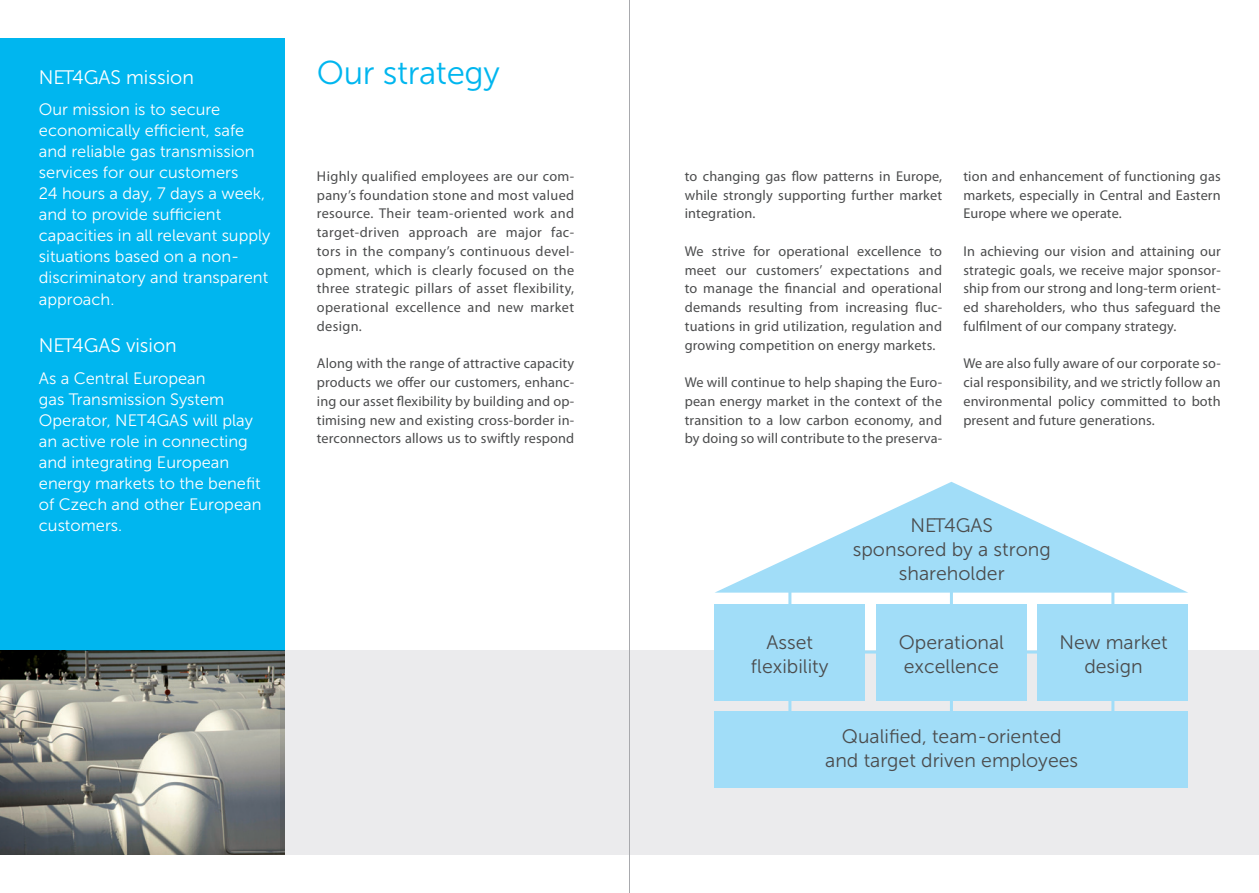
<style>
.page{position:relative;width:1259px;height:893px;background:#fff}
.page>*{position:absolute;margin:0;border:0;box-sizing:border-box;transform-origin:0 0}
.t1{font:33px "Museo Sans 300";letter-spacing:-.01em;color:#00b6ef}
.t2{font:19.5px/24px "Museo Sans 300";color:#4b4c4d;text-align:center}
.t3{font:19.5px "Museo Sans 300";letter-spacing:-.005em;color:#fff}
.t4{font:16.5px/21px "Museo Sans 300";color:#fff}
.t5{font:14.25px/18.8px "Myriad Pro";letter-spacing:.01em;color:#4b4c4d;text-align:justify}
</style>
<div class="page">
<div style="left:281px;top:651px;width:978px;height:204px;background:#ebebed"></div>
<div style="left:0;top:38px;width:285px;height:613px;background:#00b6ef"></div>
<img style="left:0;top:651px;width:285px;height:204px">
<div style="left:714px;top:604px;width:151px;height:96px;background:#a1ddf8"></div>
<div style="left:876px;top:604px;width:150px;height:96px;background:#a1ddf8"></div>
<div style="left:1037px;top:604px;width:151px;height:96px;background:#a1ddf8"></div>
<hr style="left:788px;top:580px;width:3px;height:133px;background:#a1ddf8">
<hr style="left:807px;top:650px;width:284px;height:3px;background:#a1ddf8">
<hr style="left:950px;top:580px;width:3px;height:133px;background:#a1ddf8">
<hr style="left:1111px;top:580px;width:3px;height:133px;background:#a1ddf8">
<svg style="left:715px;top:482px;width:473px;height:111px"></svg>
<div style="left:714px;top:711px;width:474px;height:76px;background:#a1ddf8"></div>
<hr style="left:629px;top:0;width:1px;height:893px;background:#a8a9ad">
<h2 class="t3" style="left:39px;top:67px;width:156px">NET4GAS mission</h2>
<h1 class="t1" style="left:317px;top:55px;width:185px">Our strategy</h1>
<p class="t4" style="left:39px;top:99px;width:233px">Our mission is to secure economically efficient, safe and reliable gas transmission services for our customers<br>24 hours a day, 7 days a week, and to provide sufficient capacities in all relevant supply situations based on a non&shy;discriminatory and transparent approach.</p>
<h2 class="t3" style="left:39px;top:335px;width:139px">NET4GAS vision</h2>
<p class="t4" style="left:39px;top:368px;width:224px">As a Central European<br>gas Transmission System<br>Operator, NET4GAS will play an active role in connecting and integrating European energy markets to the benefit of Czech and other European customers.</p>
<p class="t5" style="left:317px;top:166px;width:259px">Highly qualified employees are our com&shy;pany’s foundation stone and most valued resource. Their team-oriented work and target-driven approach are major fac&shy;tors in the company’s continuous devel&shy;opment, which is clearly focused on the three strategic pillars of asset flexibility, operational excellence and new market design.</p>
<p class="t5" style="left:317px;top:354px;width:259px">Along with the range of attractive capacity products we offer our customers, enhanc&shy;ing our asset flexibility by building and op&shy;timising new and existing cross-border in&shy;terconnectors allows us to swiftly respond</p>
<p class="t5" style="left:685px;top:166px;width:259px">to changing gas flow patterns in Europe, while strongly supporting further market integration.</p>
<p class="t5" style="left:685px;top:241px;width:259px">We strive for operational excellence to meet our customers’ expectations and to manage the financial and operational demands resulting from increasing fluc&shy;tuations in grid utilization, regulation and growing competition on energy markets.</p>
<p class="t5" style="left:685px;top:373px;width:259px">We will continue to help shaping the Euro&shy;pean energy market in the context of the transition to a low carbon economy, and by doing so will contribute to the preserva-</p>
<p class="t5" style="left:963px;top:166px;width:259px">tion and enhancement of functioning gas markets, especially in Central and Eastern Europe where we operate.</p>
<p class="t5" style="left:963px;top:241px;width:259px">In achieving our vision and attaining our strategic goals, we receive major sponsor&shy;ship from our strong and long-term orient&shy;ed shareholders, who thus safeguard the fulfilment of our company strategy.</p>
<p class="t5" style="left:963px;top:354px;width:259px">We are also fully aware of our corporate so&shy;cial responsibility, and we strictly follow an environmental policy committed to both present and future generations.</p>
<h2 class="t2" style="left:853px;top:514px;width:199px">NET4GAS<br>sponsored by a strong shareholder</h2>
<h2 class="t2" style="left:751px;top:630px;width:79px">Asset flexibility</h2>
<h2 class="t2" style="left:899px;top:630px;width:107px;text-align:left">Operational excellence</h2>
<h2 class="t2" style="left:1059px;top:630px;width:110px">New market design</h2>
<h2 class="t2" style="left:825px;top:724px;width:254px">Qualified, team-oriented and target driven employees</h2>
</div>
